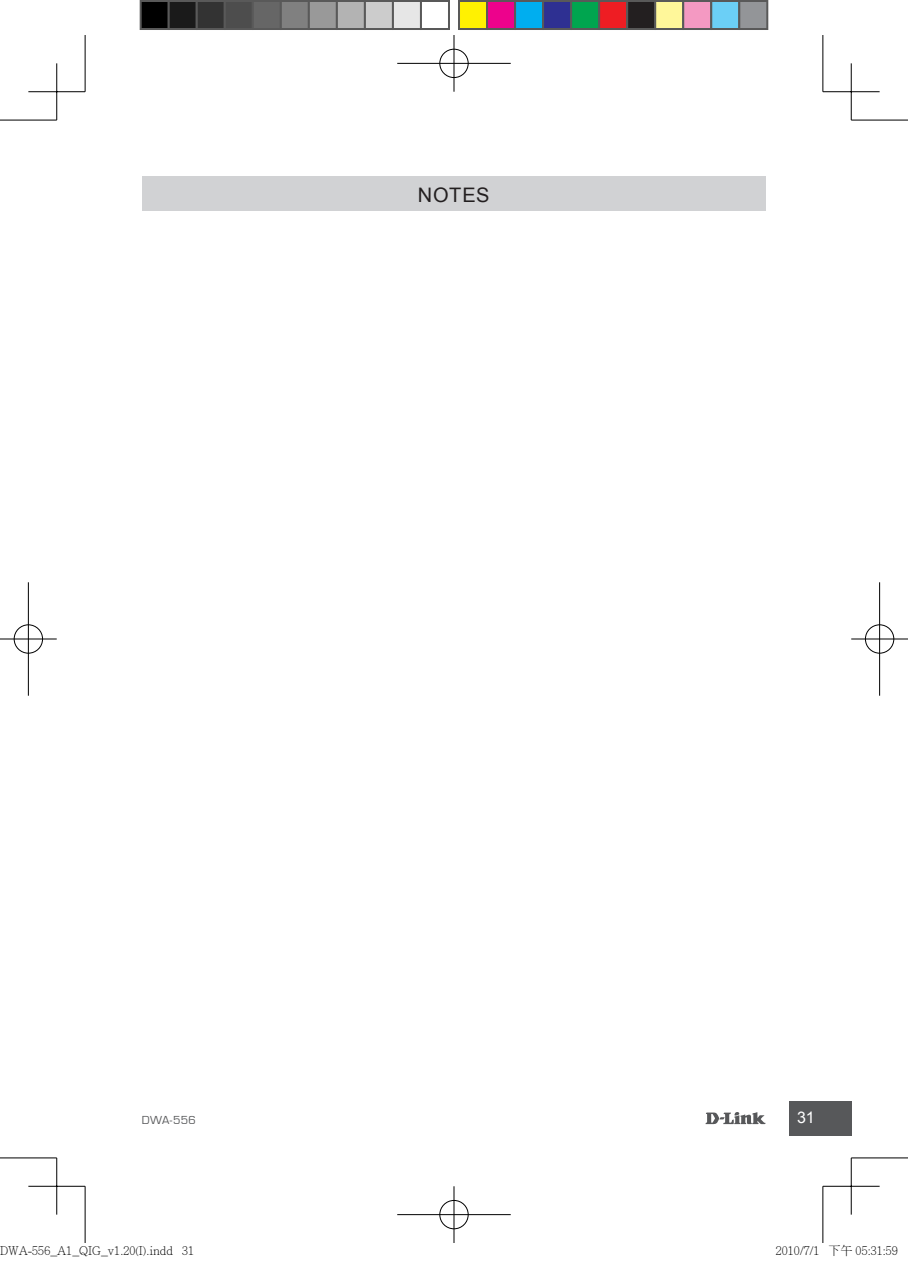
<style>
.page{position:relative;width:908px;height:1261px;background:#fff}
.page>*{position:absolute;margin:0;border:0;box-sizing:border-box;transform-origin:0 0}
.t1{font:20px "Arial";color:#231f20}
.t2{font:16px "Arial";color:#fff}
.t3{font:300 12px "Adobe Ming Std";color:#000}
.t4{font:12px "Eurostile";letter-spacing:.03em;color:#57585a}
</style>
<div class="page">
<svg style="left:705px;top:1112px;width:60px;height:12px"></svg>
<div style="left:788px;top:1101px;width:62px;height:34px;background:#57585a"></div>
<div style="left:142px;top:177px;width:623px;height:34px;background:#d1d2d4"></div>
<hr style="left:0;top:120px;width:57px;height:1px;background:#000">
<hr style="left:850px;top:120px;width:57px;height:1px;background:#000">
<hr style="left:0;top:1157px;width:57px;height:1px;background:#000">
<hr style="left:850px;top:1157px;width:57px;height:1px;background:#000">
<hr style="left:85px;top:35px;width:1px;height:57px;background:#000">
<hr style="left:85px;top:1186px;width:1px;height:57px;background:#000">
<hr style="left:822px;top:35px;width:1px;height:57px;background:#000">
<hr style="left:822px;top:1186px;width:1px;height:57px;background:#000">
<hr style="left:28px;top:91px;width:57px;height:1px;background:#000">
<hr style="left:822px;top:91px;width:57px;height:1px;background:#000">
<hr style="left:28px;top:1186px;width:57px;height:1px;background:#000">
<hr style="left:822px;top:1186px;width:57px;height:1px;background:#000">
<hr style="left:56px;top:63px;width:1px;height:57px;background:#000">
<hr style="left:56px;top:1158px;width:1px;height:56px;background:#000">
<hr style="left:850px;top:63px;width:1px;height:57px;background:#000">
<hr style="left:850px;top:1158px;width:1px;height:56px;background:#000">
<div style="left:438px;top:48px;width:31px;height:31px;border:3px solid #fff;border-radius:50%"></div>
<hr style="left:397px;top:62px;width:113px;height:3px;background:#fff">
<hr style="left:452px;top:35px;width:3px;height:57px;background:#fff">
<div style="left:439px;top:49px;width:29px;height:29px;border:1px solid #000;border-radius:50%"></div>
<hr style="left:397px;top:63px;width:113px;height:1px;background:#000">
<hr style="left:453px;top:35px;width:1px;height:57px;background:#000">
<div style="left:438px;top:1199px;width:31px;height:31px;border:3px solid #fff;border-radius:50%"></div>
<hr style="left:397px;top:1213px;width:113px;height:3px;background:#fff">
<hr style="left:452px;top:1186px;width:3px;height:57px;background:#fff">
<div style="left:439px;top:1200px;width:29px;height:29px;border:1px solid #000;border-radius:50%"></div>
<hr style="left:397px;top:1214px;width:113px;height:1px;background:#000">
<hr style="left:453px;top:1186px;width:1px;height:57px;background:#000">
<div style="left:13px;top:623px;width:31px;height:31px;border:3px solid #fff;border-radius:50%"></div>
<hr style="left:0;top:637px;width:57px;height:3px;background:#fff">
<hr style="left:27px;top:582px;width:3px;height:113px;background:#fff">
<div style="left:14px;top:624px;width:29px;height:29px;border:1px solid #000;border-radius:50%"></div>
<hr style="left:0;top:638px;width:57px;height:1px;background:#000">
<hr style="left:28px;top:582px;width:1px;height:113px;background:#000">
<div style="left:863px;top:623px;width:31px;height:31px;border:3px solid #fff;border-radius:50%"></div>
<hr style="left:850px;top:637px;width:57px;height:3px;background:#fff">
<hr style="left:877px;top:582px;width:3px;height:113px;background:#fff">
<div style="left:864px;top:624px;width:29px;height:29px;border:1px solid #000;border-radius:50%"></div>
<hr style="left:850px;top:638px;width:57px;height:1px;background:#000">
<hr style="left:878px;top:582px;width:1px;height:113px;background:#000">
<div style="left:141px;top:1px;width:28px;height:28px;background:#000"></div>
<div style="left:140px;top:0;width:30px;height:30px;border:2px solid #595959"></div>
<div style="left:169px;top:1px;width:28px;height:28px;background:#1a1a1a"></div>
<div style="left:168px;top:0;width:30px;height:30px;border:2px solid #595959"></div>
<div style="left:197px;top:1px;width:28px;height:28px;background:#333"></div>
<div style="left:196px;top:0;width:30px;height:30px;border:2px solid #595959"></div>
<div style="left:225px;top:1px;width:28px;height:28px;background:#4d4d4d"></div>
<div style="left:224px;top:0;width:30px;height:30px;border:2px solid #595959"></div>
<div style="left:253px;top:1px;width:28px;height:28px;background:#666"></div>
<div style="left:252px;top:0;width:30px;height:30px;border:2px solid #595959"></div>
<div style="left:281px;top:1px;width:28px;height:28px;background:#808080"></div>
<div style="left:280px;top:0;width:30px;height:30px;border:2px solid #595959"></div>
<div style="left:309px;top:1px;width:28px;height:28px;background:#999"></div>
<div style="left:308px;top:0;width:30px;height:30px;border:2px solid #595959"></div>
<div style="left:337px;top:1px;width:28px;height:28px;background:#b3b3b3"></div>
<div style="left:336px;top:0;width:30px;height:30px;border:2px solid #595959"></div>
<div style="left:365px;top:1px;width:28px;height:28px;background:#ccc"></div>
<div style="left:364px;top:0;width:30px;height:30px;border:2px solid #595959"></div>
<div style="left:393px;top:1px;width:28px;height:28px;background:#e6e6e6"></div>
<div style="left:392px;top:0;width:30px;height:30px;border:2px solid #595959"></div>
<div style="left:420px;top:0;width:30px;height:30px;border:2px solid #595959"></div>
<div style="left:459px;top:1px;width:28px;height:28px;background:#fff101"></div>
<div style="left:458px;top:0;width:30px;height:30px;border:2px solid #595959"></div>
<div style="left:487px;top:1px;width:28px;height:28px;background:#ed028c"></div>
<div style="left:486px;top:0;width:30px;height:30px;border:2px solid #595959"></div>
<div style="left:515px;top:1px;width:28px;height:28px;background:#00aeef"></div>
<div style="left:514px;top:0;width:30px;height:30px;border:2px solid #595959"></div>
<div style="left:543px;top:1px;width:28px;height:28px;background:#2e3092"></div>
<div style="left:542px;top:0;width:30px;height:30px;border:2px solid #595959"></div>
<div style="left:571px;top:1px;width:28px;height:28px;background:#00a54f"></div>
<div style="left:570px;top:0;width:30px;height:30px;border:2px solid #595959"></div>
<div style="left:599px;top:1px;width:28px;height:28px;background:#ee1d23"></div>
<div style="left:598px;top:0;width:30px;height:30px;border:2px solid #595959"></div>
<div style="left:627px;top:1px;width:28px;height:28px;background:#231f20"></div>
<div style="left:626px;top:0;width:30px;height:30px;border:2px solid #595959"></div>
<div style="left:655px;top:1px;width:28px;height:28px;background:#fff79a"></div>
<div style="left:654px;top:0;width:30px;height:30px;border:2px solid #595959"></div>
<div style="left:683px;top:1px;width:28px;height:28px;background:#f499c2"></div>
<div style="left:682px;top:0;width:30px;height:30px;border:2px solid #595959"></div>
<div style="left:711px;top:1px;width:28px;height:28px;background:#6bcff6"></div>
<div style="left:710px;top:0;width:30px;height:30px;border:2px solid #595959"></div>
<div style="left:739px;top:1px;width:28px;height:28px;background:#939598"></div>
<div style="left:738px;top:0;width:30px;height:30px;border:2px solid #595959"></div>
<h1 class="t1" style="left:417px;top:182px;width:15px">NOTES</h1>
<p class="t4" style="left:142px;top:1113px;width:55px">DWA-556</p>
<h2 class="t2" style="left:796px;top:1107px;width:19px">31</h2>
<p class="t3" style="left:0;top:1244px;width:195px">DWA-556_A1_QIG_v1.20(I).indd 31</p>
<p class="t3" style="left:775px;top:1244px;width:123px">2010/7/1 下午 05:31:59</p>
</div>
